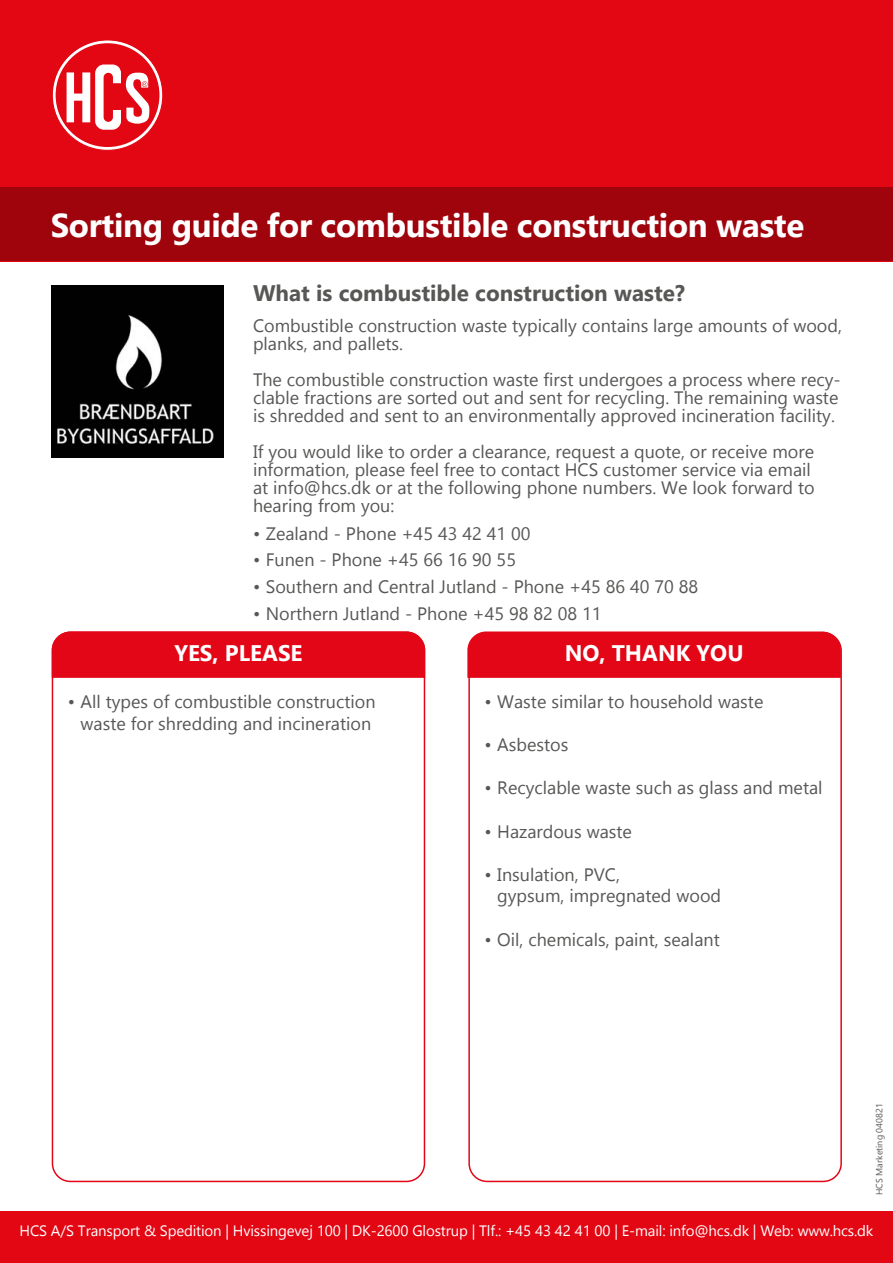
<style>
.page{position:relative;width:893px;height:1263px;background:#fff}
.page>*{position:absolute;margin:0;border:0;box-sizing:border-box;transform-origin:0 0}
.t1{font:700 33px "Gadugi";letter-spacing:-.01em;color:#fff}
.t2{font:700 22.5px "Gadugi";color:#575756}
.t3{font:700 22.5px "Gadugi";color:#fff}
.t4{font:18px/18px "Gadugi";color:#575756}
.t5{font:15px "Gadugi";letter-spacing:-.01em;color:#fff}
.t6{font:9px "Gadugi";color:#575756}
</style>
<div class="page">
<div style="left:0;top:0;width:893px;height:261px;background:#e30613"></div>
<svg style="left:52px;top:40px;width:111px;height:111px"></svg>
<div style="left:0;top:187px;width:893px;height:74px;background:#9f040d"></div>
<div style="left:0;top:1212px;width:893px;height:51px;background:#e30613"></div>
<img style="left:51px;top:285px;width:172px;height:172px">
<svg style="left:51px;top:631px;width:375px;height:48px;background:#e41020"></svg>
<svg style="left:467px;top:631px;width:375px;height:48px;background:#e41021"></svg>
<h1 class="t1" style="left:51px;top:205px;width:755px">Sorting guide for combustible construction waste</h1>
<p class="t2" style="left:253px;top:280px;width:433px">What is combustible construction waste?</p>
<p class="t4" style="left:253px;top:317px;width:590px">Combustible construction waste typically contains large amounts of wood, planks, and pallets.</p>
<p class="t4" style="left:253px;top:371px;width:589px;text-align:justify">The combustible construction waste first undergoes a process where recy&shy;clable fractions are sorted out and sent for recycling. The remaining waste is shredded and sent to an environmentally approved incineration facility.</p>
<p class="t4" style="left:253px;top:443px;width:563px">If you would like to order a clearance, request a quote, or receive more information, please feel free to contact HCS customer service via email at info@hcs.dk or at the following phone numbers. We look forward to hearing from you:</p>
<p class="t4" style="left:253px;top:524px;width:279px">• Zealand - Phone +45 43 42 41 00</p>
<p class="t4" style="left:253px;top:551px;width:264px">• Funen - Phone +45 66 16 90 55</p>
<p class="t4" style="left:253px;top:578px;width:447px">• Southern and Central Jutland - Phone +45 86 40 70 88</p>
<p class="t4" style="left:253px;top:605px;width:350px">• Northern Jutland - Phone +45 98 82 08 11</p>
<p class="t3" style="left:174px;top:640px;width:130px">YES, PLEASE</p>
<p class="t3" style="left:565px;top:640px;width:180px">NO, THANK YOU</p>
<p class="t4" style="left:68px;top:691px;width:309px;line-height:21.6px;text-align:center">• All types of combustible construction waste for shredding and incineration</p>
<p class="t4" style="left:485px;top:692px;width:280px">• Waste similar to household waste</p>
<p class="t4" style="left:485px;top:736px;width:85px">• Asbestos</p>
<p class="t4" style="left:485px;top:779px;width:340px">• Recyclable waste such as glass and metal</p>
<p class="t4" style="left:485px;top:822px;width:149px">• Hazardous waste</p>
<p class="t4" style="left:497px;top:863px;width:225px;line-height:21.6px;text-indent:-13px">• Insulation, PVC,<br>gypsum, impregnated wood</p>
<p class="t4" style="left:485px;top:930px;width:237px">• Oil, chemicals, paint, sealant</p>
<p class="t6" style="left:874px;top:1195px;width:93px;rotate:-90deg">HCS Marketing 040821</p>
<p class="t5" style="left:20px;top:1222px;width:855px">HCS A/S Transport &amp; Spedition | Hvissingevej 100 | DK-2600 Glostrup | Tlf.: +45 43 42 41 00 | E-mail: info@hcs.dk | Web: www.hcs.dk</p>
</div>
